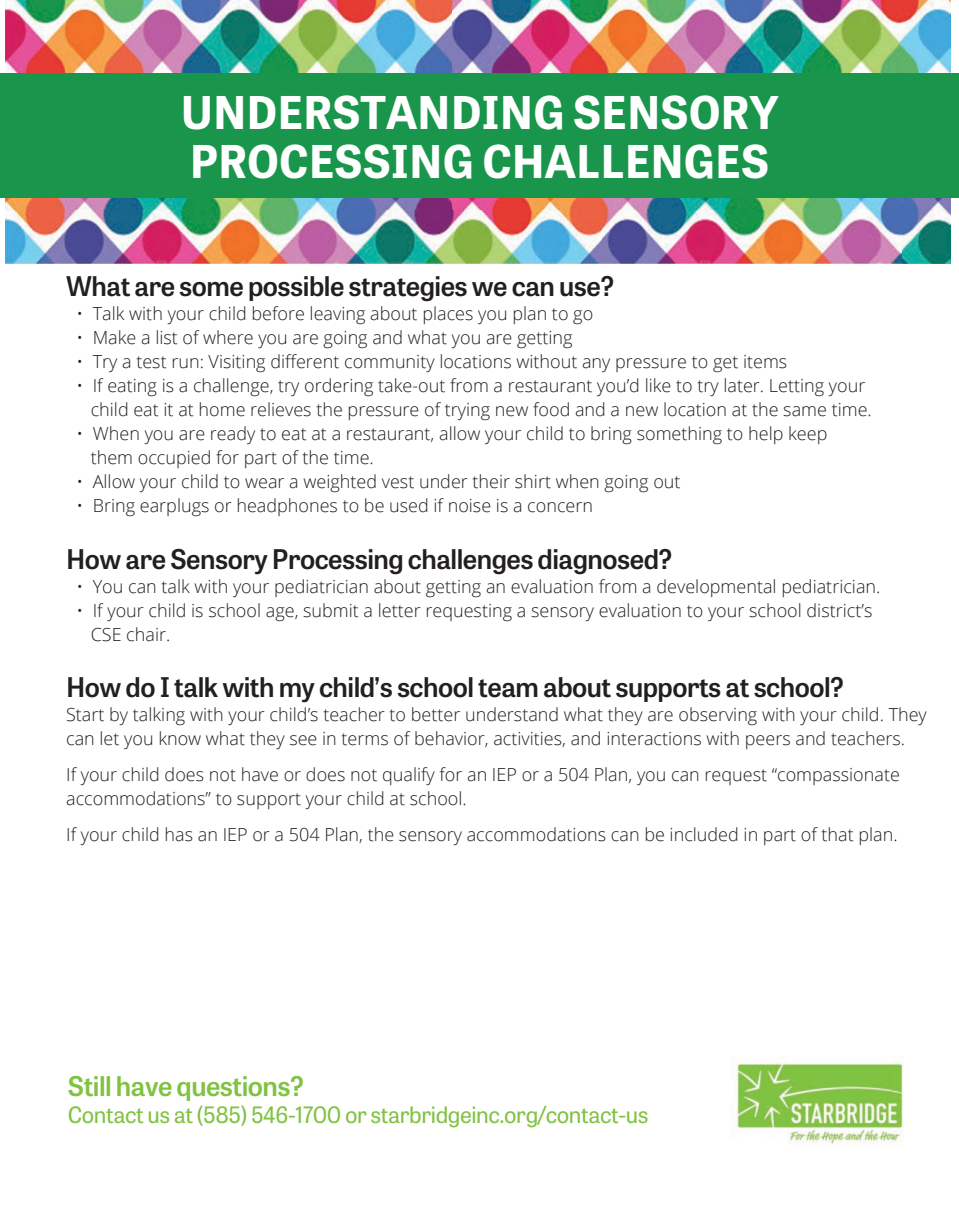
<style>
.page{position:relative;width:959px;height:1229px;background:#fff}
.page>*{position:absolute;margin:0;border:0;box-sizing:border-box;transform-origin:0 0}
.t1{font:700 45px/49.5px "Tablet Gothic";color:#fff}
.t2{font:600 27px "Tablet Gothic";letter-spacing:-.02em;color:#231f20}
.t3{font:600 27px "Tablet Gothic";letter-spacing:-.02em;color:#80c241}
.t4{font:22.5px "Tablet Gothic";letter-spacing:-.02em;color:#80c241}
.t5{font:300 18px/24px "Open Sans";color:#231f20}
</style>
<div class="page">
<img style="left:5px;top:0;width:945px;height:263px">
<div style="left:0;top:73px;width:958px;height:124px;background:#19964b"></div>
<img style="left:730px;top:1062px;width:173px;height:83px">
<h1 class="t1" style="left:181px;top:86px;width:599px">UNDERSTANDING SENSORY<br>PROCESSING CHALLENGES</h1>
<h2 class="t2" style="left:66px;top:267px;width:549px">What are some possible strategies we can use?</h2>
<p class="t5" style="left:77px;top:301px;width:518px">• Talk with your child before leaving about places you plan to go</p>
<p class="t5" style="left:77px;top:325px;width:497px">• Make a list of where you are going and what you are getting</p>
<p class="t5" style="left:77px;top:349px;width:712px">• Try a test run: Visiting different community locations without any pressure to get items</p>
<p class="t5" style="left:91px;top:373px;width:782px;text-indent:-14px">• If eating is a challenge, try ordering take-out from a restaurant you’d like to try later. Letting your child eat it at home relieves the pressure of trying new food and a new location at the same time.</p>
<p class="t5" style="left:91px;top:421px;width:738px;text-indent:-14px">• When you are ready to eat at a restaurant, allow your child to bring something to help keep them occupied for part of the time.</p>
<p class="t5" style="left:77px;top:469px;width:605px">• Allow your child to wear a weighted vest under their shirt when going out</p>
<p class="t5" style="left:77px;top:493px;width:518px">• Bring earplugs or headphones to be used if noise is a concern</p>
<h2 class="t2" style="left:66px;top:539px;width:607px">How are Sensory Processing challenges diagnosed?</h2>
<p class="t5" style="left:77px;top:573px;width:805px">• You can talk with your pediatrician about getting an evaluation from a developmental pediatrician.</p>
<p class="t5" style="left:91px;top:597px;width:783px;text-indent:-14px">• If your child is school age, submit a letter requesting a sensory evaluation to your school district’s<br>CSE chair.</p>
<h2 class="t2" style="left:66px;top:668px;width:779px">How do I talk with my child’s school team about supports at school?</h2>
<p class="t5" style="left:66px;top:702px;width:862px">Start by talking with your child’s teacher to better understand what they are observing with your child. They can let you know what they see in terms of behavior, activities, and interactions with peers and teachers.</p>
<p class="t5" style="left:66px;top:762px;width:835px">If your child does not have or does not qualify for an IEP or a 504 Plan, you can request “compassionate accommodations” to support your child at school.</p>
<p class="t5" style="left:66px;top:822px;width:833px">If your child has an IEP or a 504 Plan, the sensory accommodations can be included in part of that plan.</p>
<h2 class="t3" style="left:68px;top:1066px;width:237px">Still have questions?</h2>
<p class="t4" style="left:68px;top:1099px;width:582px">Contact us at (585) 546-1700 or starbridgeinc.org/contact-us</p>
</div>
